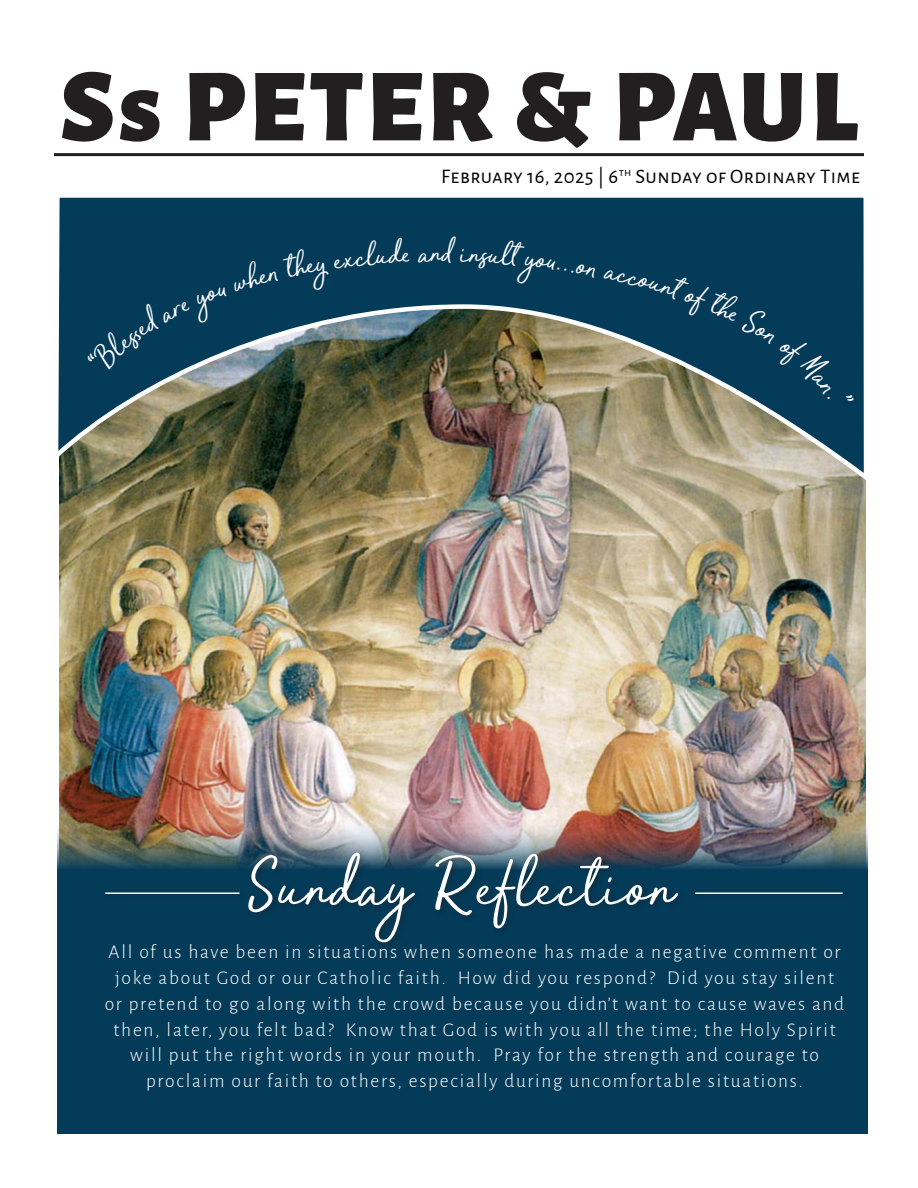
<style>
.page{position:relative;width:918px;height:1188px;background:#fff}
.page>*{position:absolute;margin:0;border:0;box-sizing:border-box;transform-origin:0 0}
.t1{font:900 104.1px "Alegreya Sans";letter-spacing:.04em;color:#231f20}
.t2{font:73.05px "Morning Dew";letter-spacing:.02em;color:#fff}
.t3{font:34.5px "Morning Dew";color:#fff}
.t4{font:20.7px "Alegreya Sans SC";letter-spacing:.02em;color:#000}
.Column_paragraph{font:300 19.5px/25.8px "Alegreya Sans";letter-spacing:.09em;color:#fff;text-align:center}
</style>
<div class="page">
<img style="left:59px;top:486px;width:807px;height:330px">
<hr style="left:54px;top:153px;width:810px;height:3px;background:#231f20">
<svg style="left:57px;top:816px;width:810px;height:318px;background:#18455e"></svg>
<img style="left:58px;top:197px;width:808px;height:289px">
<div style="left:247px;top:850px;width:439px;height:100px;background:#231f20;opacity:.4"></div>
<div style="left:104px;top:891px;width:142px;height:9px;background:#063853"></div>
<hr style="left:105px;top:892px;width:135px;height:2px;background:#fff">
<div style="left:694px;top:891px;width:155px;height:9px;background:#063853"></div>
<hr style="left:695px;top:892px;width:148px;height:2px;background:#fff">
<svg style="left:86px;top:238px;width:324px;height:132px;background:#1a4960"></svg>
<svg style="left:418px;top:253px;width:15px;height:9px"></svg>
<div style="left:460px;top:239px;width:136px;height:46px;background:#033b59"></div>
<svg style="left:604px;top:269px;width:228px;height:130px;background:#224e60"></svg>
<svg style="left:845px;top:393px;width:10px;height:10px"></svg>
<p class="t1" style="left:60px;top:23px;width:799px">Ss PETER &amp; PAUL</p>
<p class="t4" style="left:441px;top:162px;width:420px">February 16, 2025 | 6<sup>th</sup> Sunday of Ordinary Time</p>
<p class="t3" style="left:432px;top:229px;width:21px">nd</p>
<p class="t2" style="left:249px;top:837px;width:426px">Sunday Reflection</p>
<p class="Column_paragraph" style="left:105px;top:938px;width:741px">All of us have been in situations when someone has made a negative comment or joke about God or our Catholic faith. How did you respond? Did you stay silent or pretend to go along with the crowd because you didn’t want to cause waves and then, later, you felt bad? Know that God is with you all the time; the Holy Spirit will put the right words in your mouth. Pray for the strength and courage to proclaim our faith to others, especially during uncomfortable situations.</p>
</div>
